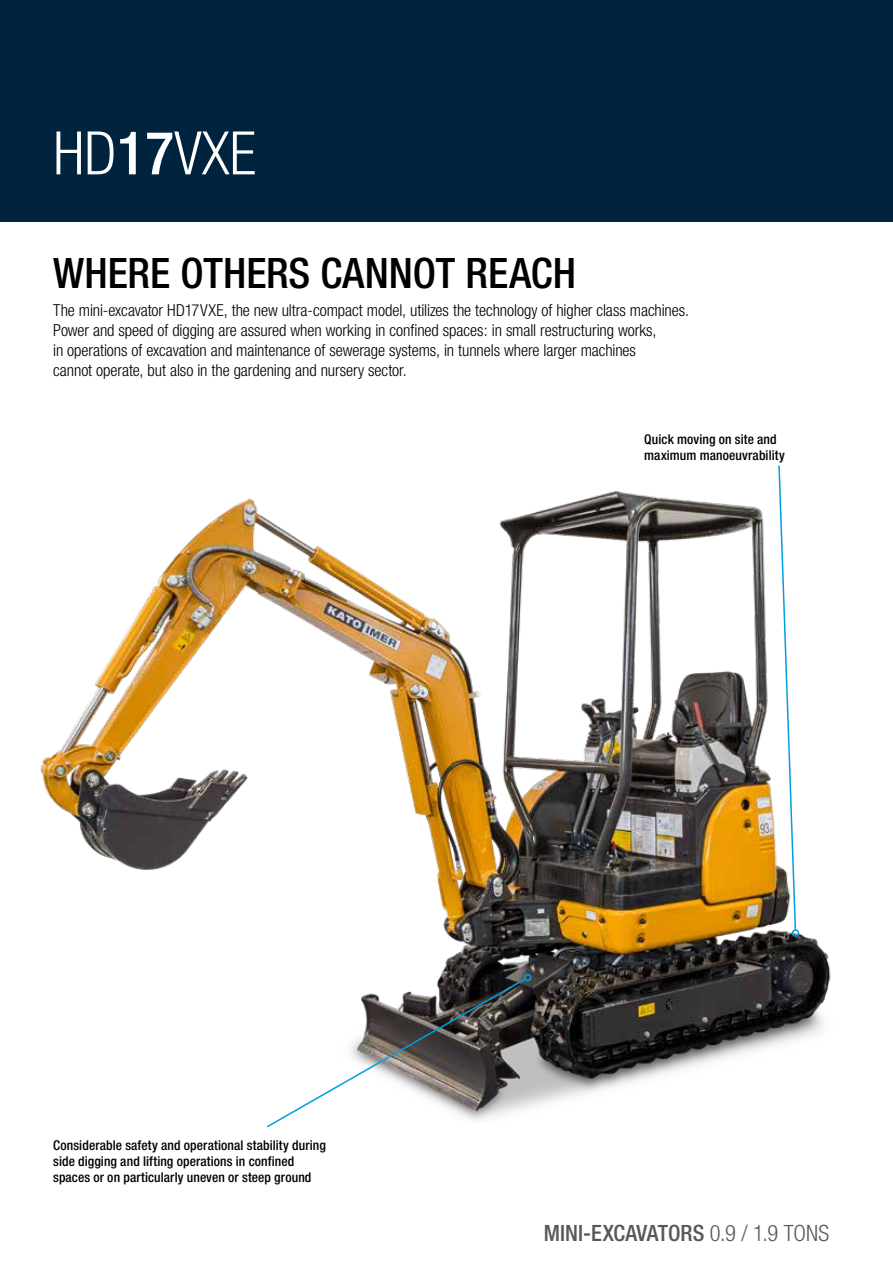
<style>
.page{position:relative;width:893px;height:1263px;background:#fff}
.page>*{position:absolute;margin:0;border:0;box-sizing:border-box;transform-origin:0 0}
.t1{font:300 condensed 60px "Helvetica Neue";color:#fff}
.t2{font:500 condensed 42px "Helvetica Neue";letter-spacing:-.005em;color:#000}
.t3{font:500 condensed 22.5px "Helvetica Neue";color:#58585a}
.t4{font:300 condensed 16.5px/19.8px "Helvetica Neue";letter-spacing:-.005em;color:#000}
.t5{font:500 condensed 13.5px/16.2px "Helvetica Neue";letter-spacing:.01em;color:#000}
.s1{font-weight:500}
.s2{font-weight:300}
</style>
<div class="page">
<img style="left:40px;top:491px;width:791px;height:617px">
<hr style="left:892px;top:0;width:1px;height:337px;background:#eceded">
<div style="left:0;top:0;width:893px;height:221px;background:#00233e"></div>
<svg style="left:777px;top:465px;width:20px;height:467px"></svg>
<div style="left:792px;top:929px;width:7px;height:8px;border:2px solid #009ee0;border-radius:50%"></div>
<svg style="left:266px;top:977px;width:261px;height:151px"></svg>
<div style="left:524px;top:974px;width:7px;height:7px;border:2px solid #009ee0;border-radius:50%"></div>
<h1 class="t1" style="left:53px;top:119px;width:205px">HD<span class="s1">17</span>VXE</h1>
<h2 class="t2" style="left:53px;top:248px;width:524px">WHERE OTHERS CANNOT REACH</h2>
<p class="t4" style="left:53px;top:300px;width:637px">The mini-excavator HD17VXE, the new ultra-compact model, utilizes the technology of higher class machines.<br>Power and speed of digging are assured when working in confined spaces: in small restructuring works,<br>in operations of excavation and maintenance of sewerage systems, in tunnels where larger machines<br>cannot operate, but also in the gardening and nursery sector.</p>
<p class="t5" style="left:644px;top:430px;width:142px">Quick moving on site and maximum manoeuvrability</p>
<p class="t5" style="left:53px;top:1137px;width:274px">Considerable safety and operational stability during side digging and lifting operations in confined spaces or on particularly uneven or steep ground</p>
<h3 class="t3" style="left:544px;top:1219px;width:287px">MINI-EXCAVATORS <span class="s2">0.9 / 1.9 TONS</span></h3>
</div>
